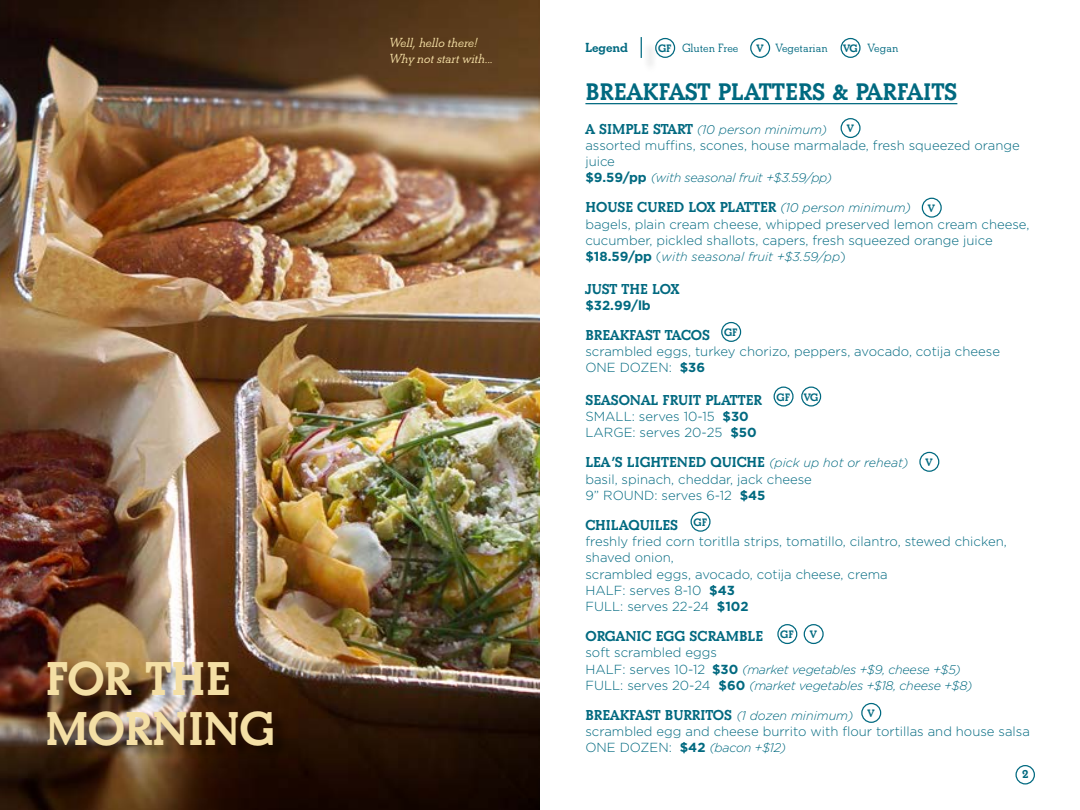
<style>
.page{position:relative;width:1080px;height:810px;background:#fff}
.page>*{position:absolute;margin:0;border:0;box-sizing:border-box;transform-origin:0 0}
.t1{font:49.5px/49.5px "Beton Bld";letter-spacing:-.02em;color:#f4dfa5}
.t2{font:25px "Beton Bld";color:#006980}
.t3{font:15px "Beton Bld";color:#006980}
.t4{font:13.75px/16.2px "Beton Dem Itl";letter-spacing:-.01em;color:#f4dfa5}
.t5{font:13.75px "Beton Bld";color:#006980}
.t6{font:300 13.12px/16.2px "Gotham HTF";color:#006980}
.t7{font:700 13.12px "Gotham HTF";color:#006980}
.t8{font:italic 300 12.5px/16.2px "Gotham HTF";letter-spacing:-.02em;color:#006980}
.t9{font:italic 300 12.5px "Gotham HTF";color:#006980}
.t10{font:12.5px "Beton Dem";color:#006980}
.t11{font:11.25px "Beton Bld";color:#006980}
.s1{font-family:"Beton Bld";font-size:11.25px}
.s2{font-family:"Beton Bld";font-weight:400;font-style:normal;font-size:15px}
.s3{font-weight:700;font-style:normal;font-size:13.12px}
.s4{font-family:"Gotham HTF";font-weight:300;font-style:italic;font-size:13.12px}
.s5{font-family:"Gotham HTF";font-weight:300;font-style:italic;font-size:12.5px}
.s6{font-style:normal;font-size:13.12px}
.s7{font-weight:700}
</style>
<div class="page">
<img style="left:0;top:0;width:540px;height:810px">
<div style="left:49px;top:663px;width:240px;height:96px;background:#000;opacity:.35"></div>
<hr style="left:585px;top:103px;width:372px;height:1px;background:#006980">
<div style="left:861px;top:703px;width:20px;height:20px;border:1px solid #006980;border-radius:50%"></div>
<div style="left:1015px;top:765px;width:20px;height:20px;border:1px solid #006980;border-radius:50%"></div>
<div style="left:841px;top:118px;width:20px;height:20px;border:1px solid #006980;border-radius:50%"></div>
<div style="left:922px;top:198px;width:20px;height:20px;border:1px solid #006980;border-radius:50%"></div>
<div style="left:655px;top:38px;width:20px;height:20px;border:1px solid #006980;border-radius:50%"></div>
<div style="left:841px;top:38px;width:20px;height:20px;border:1px solid #006980;border-radius:50%"></div>
<div style="left:750px;top:38px;width:20px;height:20px;border:1px solid #006980;border-radius:50%"></div>
<div style="left:643px;top:39px;width:15px;height:34px;background:#f9f9f9"></div>
<svg style="left:641px;top:37px;width:1px;height:21px"></svg>
<div style="left:774px;top:387px;width:20px;height:20px;border:1px solid #006980;border-radius:50%"></div>
<div style="left:801px;top:387px;width:20px;height:20px;border:1px solid #006980;border-radius:50%"></div>
<div style="left:919px;top:452px;width:20px;height:20px;border:1px solid #006980;border-radius:50%"></div>
<div style="left:691px;top:512px;width:20px;height:20px;border:1px solid #006980;border-radius:50%"></div>
<div style="left:721px;top:322px;width:20px;height:20px;border:1px solid #006980;border-radius:50%"></div>
<div style="left:777px;top:624px;width:20px;height:20px;border:1px solid #006980;border-radius:50%"></div>
<div style="left:804px;top:624px;width:20px;height:20px;border:1px solid #006980;border-radius:50%"></div>
<h1 class="t1" style="left:45px;top:658px;width:232px">FOR THE<br>MORNING</h1>
<p class="t4" style="left:389px;top:35px;width:105px">Well, hello there!<br>Why not start with...</p>
<p class="t5" style="left:585px;top:38px;width:45px">Legend</p>
<p class="t10" style="left:658px;top:39px;width:82px"><span class="s1">GF</span> Gluten Free</p>
<p class="t10" style="left:776px;top:39px;width:54px">Vegetarian</p>
<p class="t10" style="left:868px;top:39px;width:32px">Vegan</p>
<p class="t11" style="left:757px;top:41px;width:8px">V</p>
<p class="t11" style="left:844px;top:41px;width:16px">VG</p>
<h2 class="t2" style="left:585px;top:75px;width:373px">BREAKFAST PLATTERS &amp; PARFAITS</h2>
<p class="t9" style="left:585px;top:122px;width:243px"><span class="s2">A SIMPLE START</span> (10 person minimum)</p>
<p class="t6" style="left:585px;top:137px;width:436px">assorted muffins, scones, house marmalade, fresh squeezed orange juice</p>
<p class="t8" style="left:585px;top:170px;width:248px"><span class="s3">$9.59/pp</span> (with seasonal fruit +$3.59/pp)</p>
<p class="t3" style="left:585px;top:197px;width:327px">HOUSE CURED LOX PLATTER <span class="s4">(</span><span class="s5">10 person minimum</span><span class="s4">)</span></p>
<p class="t6" style="left:585px;top:216px;width:446px">bagels, plain cream cheese, whipped preserved lemon cream cheese, cucumber, pickled shallots, capers, fresh squeezed orange juice</p>
<p class="t9" style="left:585px;top:250px;width:262px"><span class="s3">$18.59/pp</span> <span class="s6">(</span>with seasonal fruit +$3.59/pp<span class="s6">)</span></p>
<p class="t3" style="left:585px;top:279px;width:95px">JUST THE LOX</p>
<p class="t7" style="left:585px;top:298px;width:67px">$32.99/lb</p>
<p class="t3" style="left:585px;top:325px;width:126px">BREAKFAST TACOS</p>
<p class="t6" style="left:585px;top:343px;width:416px">scrambled eggs, turkey chorizo, peppers, avocado, cotija cheese<br>ONE DOZEN: <span class="s7">$36</span></p>
<p class="t3" style="left:585px;top:390px;width:178px">SEASONAL FRUIT PLATTER</p>
<p class="t6" style="left:585px;top:408px;width:173px">SMALL: serves 10-15 <span class="s7">$30<br></span>LARGE: serves 20-25 <span class="s7">$50</span></p>
<p class="t3" style="left:585px;top:452px;width:324px">LEA’S LIGHTENED QUICHE <span class="s5">(pick up hot or reheat)</span></p>
<p class="t6" style="left:585px;top:471px;width:228px">basil, spinach, cheddar, jack cheese<br>9” ROUND: serves 6-12 <span class="s7">$45</span></p>
<p class="t3" style="left:585px;top:515px;width:94px">CHILAQUILES</p>
<p class="t6" style="left:585px;top:533px;width:423px">freshly fried corn toritlla strips, tomatillo, cilantro, stewed chicken, shaved onion,<br>scrambled eggs, avocado, cotija cheese, crema<br>HALF: serves 8-10 <span class="s7">$43<br></span>FULL: serves 22-24 <span class="s7">$102</span></p>
<p class="t3" style="left:585px;top:626px;width:179px">ORGANIC EGG SCRAMBLE</p>
<p class="t6" style="left:585px;top:644px;width:133px">soft scrambled eggs</p>
<p class="t8" style="left:585px;top:661px;width:389px"><span class="s6">HALF: serves 10-12</span> <span class="s3">$30</span> (market vegetables +$9, cheese +$5)<br><span class="s6">FULL: serves 20-24</span> <span class="s3">$60</span> (market vegetables +$18, cheese +$8)</p>
<p class="t3" style="left:585px;top:705px;width:270px">BREAKFAST BURRITOS <span class="s5">(1 dozen minimum)</span></p>
<p class="t6" style="left:585px;top:723px;width:446px">scrambled egg and cheese burrito with flour tortillas and house salsa</p>
<p class="t8" style="left:585px;top:740px;width:202px"><span class="s6">ONE DOZEN:</span> <span class="s3">$42</span> (bacon +$12)</p>
<p class="t11" style="left:847px;top:121px;width:8px">V</p>
<p class="t11" style="left:928px;top:200px;width:8px">V</p>
<p class="t11" style="left:724px;top:325px;width:15px">GF</p>
<p class="t11" style="left:777px;top:389px;width:15px">GF</p>
<p class="t11" style="left:804px;top:389px;width:16px">VG</p>
<p class="t11" style="left:926px;top:455px;width:8px">V</p>
<p class="t11" style="left:694px;top:514px;width:15px">GF</p>
<p class="t11" style="left:780px;top:627px;width:15px">GF</p>
<p class="t11" style="left:810px;top:627px;width:8px">V</p>
<p class="t11" style="left:868px;top:706px;width:8px">V</p>
<p class="t5" style="left:1022px;top:765px;width:8px">2</p>
</div>
